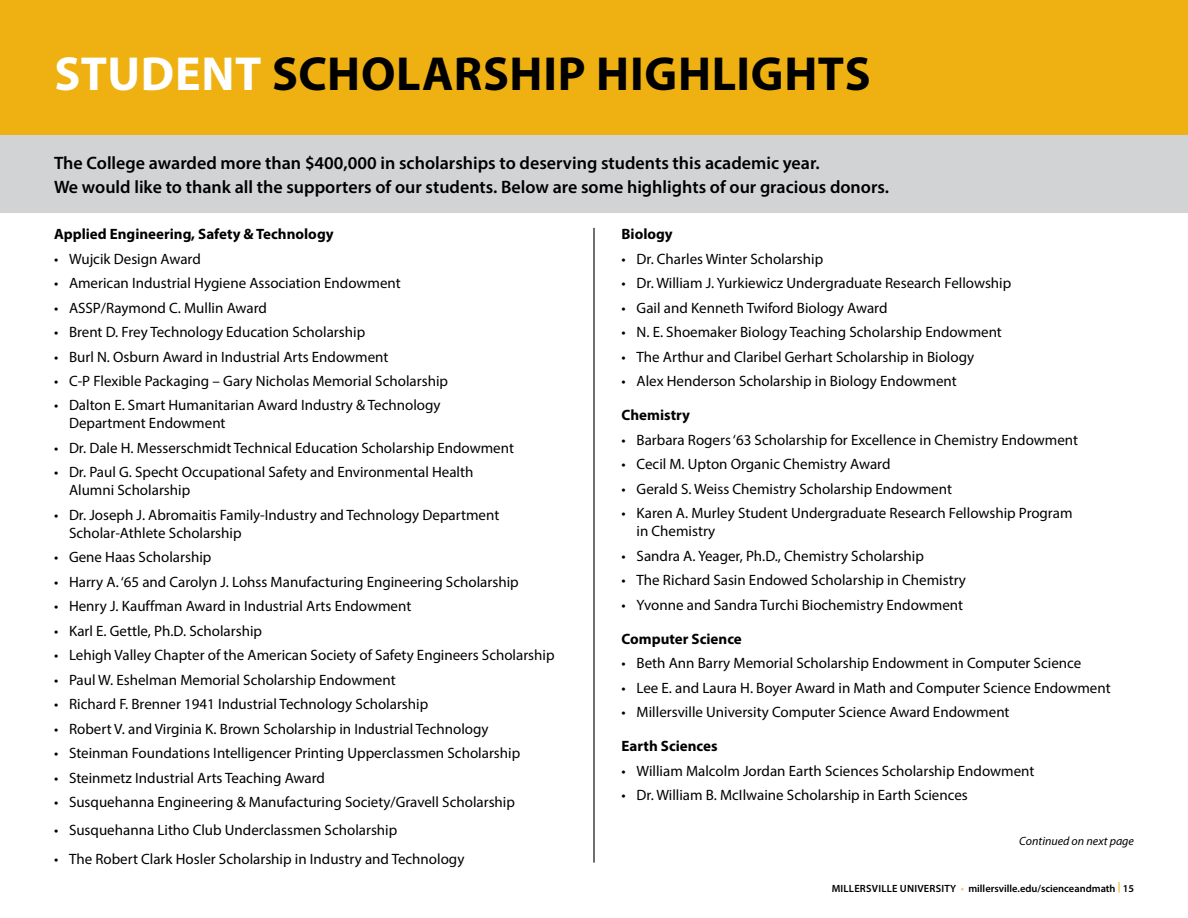
<style>
.page{position:relative;width:1188px;height:918px;background:#fff}
.page>*{position:absolute;margin:0;border:0;box-sizing:border-box;transform-origin:0 0}
.t1{font:700 48px "Myriad Pro";letter-spacing:.015em;color:#000}
.t2{font:600 18px/24px "Myriad Pro";color:#000}
.t3{font:15px/18px "Myriad Pro";color:#000}
.t4{font:700 15px "Myriad Pro";color:#000}
.t5{font:italic 12px "Myriad Pro";color:#000}
.t6{font:600 10.5px "Myriad Pro";color:#000}
.s1{color:#fff}
.s2{color:#f4c86b}
.s3{color:#eeb111}
</style>
<div class="page">
<div style="left:0;top:135px;width:1188px;height:78px;background:#d1d3d4"></div>
<div style="left:0;top:0;width:1188px;height:135px;background:#eeb111"></div>
<hr style="left:593px;top:228px;width:2px;height:635px;background:#000">
<h1 class="t1" style="left:54px;top:43px;width:818px"><span class="s1">STUDENT</span> SCHOLARSHIP HIGHLIGHTS</h1>
<p class="t2" style="left:54px;top:150px;width:837px">The College awarded more than $400,000 in scholarships to deserving students this academic year.<br>We would like to thank all the supporters of our students. Below are some highlights of our gracious donors.</p>
<p class="t4" style="left:54px;top:224px;width:281px">Applied Engineering, Safety &amp; Technology</p>
<p class="t3" style="left:54px;top:249px;width:148px">• Wujcik Design Award</p>
<p class="t3" style="left:54px;top:274px;width:348px">• American Industrial Hygiene Association Endowment</p>
<p class="t3" style="left:54px;top:298px;width:214px">• ASSP/Raymond C. Mullin Award</p>
<p class="t3" style="left:54px;top:323px;width:313px">• Brent D. Frey Technology Education Scholarship</p>
<p class="t3" style="left:54px;top:347px;width:336px">• Burl N. Osburn Award in Industrial Arts Endowment</p>
<p class="t3" style="left:54px;top:372px;width:396px">• C-P Flexible Packaging – Gary Nicholas Memorial Scholarship</p>
<p class="t3" style="left:69px;top:396px;width:373px;text-indent:-15px">• Dalton E. Smart Humanitarian Award Industry &amp; Technology<br>Department Endowment</p>
<p class="t3" style="left:54px;top:439px;width:461px">• Dr. Dale H. Messerschmidt Technical Education Scholarship Endowment</p>
<p class="t3" style="left:69px;top:463px;width:406px;text-indent:-15px">• Dr. Paul G. Specht Occupational Safety and Environmental Health<br>Alumni Scholarship</p>
<p class="t3" style="left:69px;top:506px;width:432px;text-indent:-15px">• Dr. Joseph J. Abromaitis Family-Industry and Technology Department<br>Scholar-Athlete Scholarship</p>
<p class="t3" style="left:54px;top:548px;width:159px">• Gene Haas Scholarship</p>
<p class="t3" style="left:54px;top:573px;width:466px">• Harry A. ‘65 and Carolyn J. Lohss Manufacturing Engineering Scholarship</p>
<p class="t3" style="left:54px;top:597px;width:359px">• Henry J. Kauffman Award in Industrial Arts Endowment</p>
<p class="t3" style="left:54px;top:622px;width:210px">• Karl E. Gettle, Ph.D. Scholarship</p>
<p class="t3" style="left:54px;top:646px;width:502px">• Lehigh Valley Chapter of the American Society of Safety Engineers Scholarship</p>
<p class="t3" style="left:54px;top:671px;width:343px">• Paul W. Eshelman Memorial Scholarship Endowment</p>
<p class="t3" style="left:54px;top:695px;width:376px">• Richard F. Brenner 1941 Industrial Technology Scholarship</p>
<p class="t3" style="left:54px;top:720px;width:436px">• Robert V. and Virginia K. Brown Scholarship in Industrial Technology</p>
<p class="t3" style="left:54px;top:744px;width:468px">• Steinman Foundations Intelligencer Printing Upperclassmen Scholarship</p>
<p class="t3" style="left:54px;top:768px;width:273px">• Steinmetz Industrial Arts Teaching Award</p>
<p class="t3" style="left:54px;top:793px;width:463px">• Susquehanna Engineering &amp; Manufacturing Society/Gravell Scholarship</p>
<p class="t3" style="left:54px;top:821px;width:345px">• Susquehanna Litho Club Underclassmen Scholarship</p>
<p class="t3" style="left:54px;top:849px;width:412px">• The Robert Clark Hosler Scholarship in Industry and Technology</p>
<p class="t4" style="left:622px;top:224px;width:53px">Biology</p>
<p class="t3" style="left:622px;top:249px;width:203px">• Dr. Charles Winter Scholarship</p>
<p class="t3" style="left:622px;top:274px;width:391px">• Dr. William J. Yurkiewicz Undergraduate Research Fellowship</p>
<p class="t3" style="left:622px;top:298px;width:267px">• Gail and Kenneth Twiford Biology Award</p>
<p class="t3" style="left:622px;top:323px;width:382px">• N. E. Shoemaker Biology Teaching Scholarship Endowment</p>
<p class="t3" style="left:622px;top:347px;width:354px">• The Arthur and Claribel Gerhart Scholarship in Biology</p>
<p class="t3" style="left:622px;top:372px;width:337px">• Alex Henderson Scholarship in Biology Endowment</p>
<p class="t4" style="left:622px;top:405px;width:70px">Chemistry</p>
<p class="t3" style="left:622px;top:430px;width:458px">• Barbara Rogers ‘63 Scholarship for Excellence in Chemistry Endowment</p>
<p class="t3" style="left:622px;top:455px;width:270px">• Cecil M. Upton Organic Chemistry Award</p>
<p class="t3" style="left:622px;top:479px;width:332px">• Gerald S. Weiss Chemistry Scholarship Endowment</p>
<p class="t3" style="left:637px;top:504px;width:437px;text-indent:-15px">• Karen A. Murley Student Undergraduate Research Fellowship Program in Chemistry</p>
<p class="t3" style="left:622px;top:546px;width:304px">• Sandra A. Yeager, Ph.D., Chemistry Scholarship</p>
<p class="t3" style="left:622px;top:571px;width:346px">• The Richard Sasin Endowed Scholarship in Chemistry</p>
<p class="t3" style="left:622px;top:595px;width:343px">• Yvonne and Sandra Turchi Biochemistry Endowment</p>
<p class="t4" style="left:622px;top:629px;width:122px">Computer Science</p>
<p class="t3" style="left:622px;top:654px;width:461px">• Beth Ann Barry Memorial Scholarship Endowment in Computer Science</p>
<p class="t3" style="left:622px;top:678px;width:491px">• Lee E. and Laura H. Boyer Award in Math and Computer Science Endowment</p>
<p class="t3" style="left:622px;top:703px;width:389px">• Millersville University Computer Science Award Endowment</p>
<p class="t4" style="left:622px;top:737px;width:98px">Earth Sciences</p>
<p class="t3" style="left:622px;top:762px;width:414px">• William Malcolm Jordan Earth Sciences Scholarship Endowment</p>
<p class="t3" style="left:622px;top:786px;width:348px">• Dr. William B. McIlwaine Scholarship in Earth Sciences</p>
<p class="t5" style="left:1019px;top:834px;width:116px">Continued on next page</p>
<p class="t6" style="left:832px;top:881px;width:304px">MILLERSVILLE UNIVERSITY <span class="s2">•</span> millersville.edu/scienceandmath <span class="s3">|</span> 15</p>
</div>
